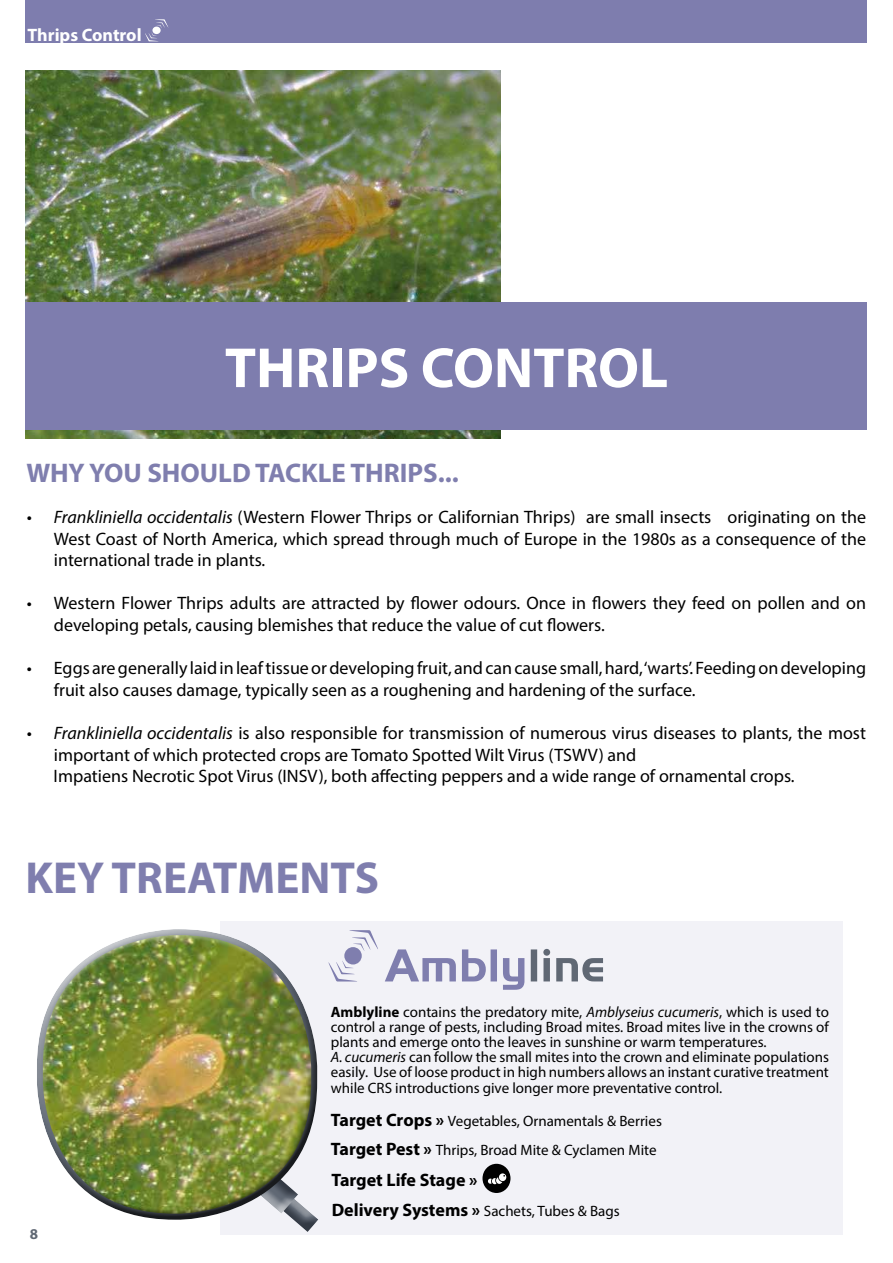
<style>
.page{position:relative;width:893px;height:1263px;background:#fff}
.page>*{position:absolute;margin:0;border:0;box-sizing:border-box;transform-origin:0 0}
.t1{font:700 57px "Myriad Pro";color:#fff}
.t2{font:700 45px "Myriad Pro";color:#7f7eae}
.t3{font:700 27px "Myriad Pro";color:#7f7eae}
.t4{font:18px/21.6px "Myriad Pro";color:#000}
.t5{font:700 18px "Myriad Pro";color:#000}
.t6{font:700 18px "Myriad Pro";color:#fff}
.t7{font:15px/15.3px "Myriad Pro";color:#000}
.t8{font:700 15px "Myriad Pro";color:#606874}
.s1{font-style:italic}
.s2{font-weight:700}
.s3{font-weight:700;font-size:18px}
</style>
<div class="page">
<img style="left:26px;top:70px;width:474px;height:369px">
<div style="left:26px;top:0;width:841px;height:43px;background:#7e7dae"></div>
<div style="left:221px;top:921px;width:622px;height:313px;background:#f2f2f7"></div>
<svg style="left:247px;top:1222px;width:79px;height:13px"></svg>
<svg style="left:385px;top:949px;width:71px;height:32px"></svg>
<svg style="left:462px;top:949px;width:35px;height:32px"></svg>
<svg style="left:503px;top:958px;width:21px;height:32px"></svg>
<svg style="left:531px;top:949px;width:6px;height:32px"></svg>
<svg style="left:543px;top:949px;width:7px;height:32px"></svg>
<svg style="left:556px;top:958px;width:47px;height:23px"></svg>
<svg style="left:328px;top:960px;width:29px;height:21px"></svg>
<svg style="left:349px;top:930px;width:29px;height:21px"></svg>
<div style="left:344px;top:947px;width:18px;height:17px;background:#7f7eae;border-radius:50%"></div>
<div style="left:35px;top:928px;width:267px;height:232px;background:#fff;opacity:.75"></div>
<div style="left:43px;top:968px;width:275px;height:254px;background:#000;opacity:.75"></div>
<div style="left:482px;top:1164px;width:28px;height:29px;background:#000;border-radius:50%"></div>
<svg style="left:488px;top:1173px;width:18px;height:11px"></svg>
<svg style="left:145px;top:19px;width:23px;height:22px"></svg>
<div style="left:152px;top:27px;width:9px;height:7px;background:#fff;border-radius:50%"></div>
<div style="left:26px;top:302px;width:841px;height:127px;background:#7e7dae"></div>
<p class="t6" style="left:28px;top:24px;width:116px">Thrips Control</p>
<h1 class="t1" style="left:225px;top:331px;width:445px">THRIPS CONTROL</h1>
<h3 class="t3" style="left:26px;top:455px;width:434px">WHY YOU SHOULD TACKLE THRIPS...</h3>
<p class="t4" style="left:54px;top:506px;width:814px;text-align:justify;text-indent:-27px"><span class="s1">• Frankliniella occidentalis</span> (Western Flower Thrips or Californian Thrips) are small insects originating on the West Coast of North America, which spread through much of Europe in the 1980s as a consequence of the international trade in plants.</p>
<p class="t4" style="left:54px;top:592px;width:814px;text-indent:-27px">• Western Flower Thrips adults are attracted by flower odours. Once in flowers they feed on pollen and on developing petals, causing blemishes that reduce the value of cut flowers.</p>
<p class="t4" style="left:54px;top:657px;width:814px;text-indent:-27px">• Eggs are generally laid in leaf tissue or developing fruit, and can cause small, hard, ‘warts’. Feeding on developing fruit also causes damage, typically seen as a roughening and hardening of the surface.</p>
<p class="t4" style="left:54px;top:722px;width:814px;text-indent:-27px"><span class="s1">• Frankliniella occidentalis</span> is also responsible for transmission of numerous virus diseases to plants, the most important of which protected crops are Tomato Spotted Wilt Virus (TSWV) and<br>Impatiens Necrotic Spot Virus (INSV), both affecting peppers and a wide range of ornamental crops.</p>
<h2 class="t2" style="left:26px;top:848px;width:355px">KEY TREATMENTS</h2>
<p class="t7" style="left:331px;top:1004px;width:500px"><span class="s2">Amblyline</span> contains the predatory mite, <span class="s1">Amblyseius cucumeris</span>, which is used to control a range of pests, including Broad mites. Broad mites live in the crowns of plants and emerge onto the leaves in sunshine or warm temperatures.<br><span class="s1">A. cucumeris</span> can follow the small mites into the crown and eliminate populations easily. Use of loose product in high numbers allows an instant curative treatment while CRS introductions give longer more preventative control.</p>
<p class="t7" style="left:331px;top:1106px;width:333px;line-height:29.1px"><span class="s3">Target Crops »</span> Vegetables, Ornamentals &amp; Berries<br><span class="s3">Target Pest »</span> Thrips, Broad Mite &amp; Cyclamen Mite</p>
<p class="t5" style="left:331px;top:1168px;width:148px">Target Life Stage »</p>
<p class="t8" style="left:30px;top:1224px;width:10px">8</p>
<p class="t7" style="left:332px;top:1203px;width:290px"><span class="s3">Delivery Systems »</span> Sachets, Tubes &amp; Bags</p>
</div>
